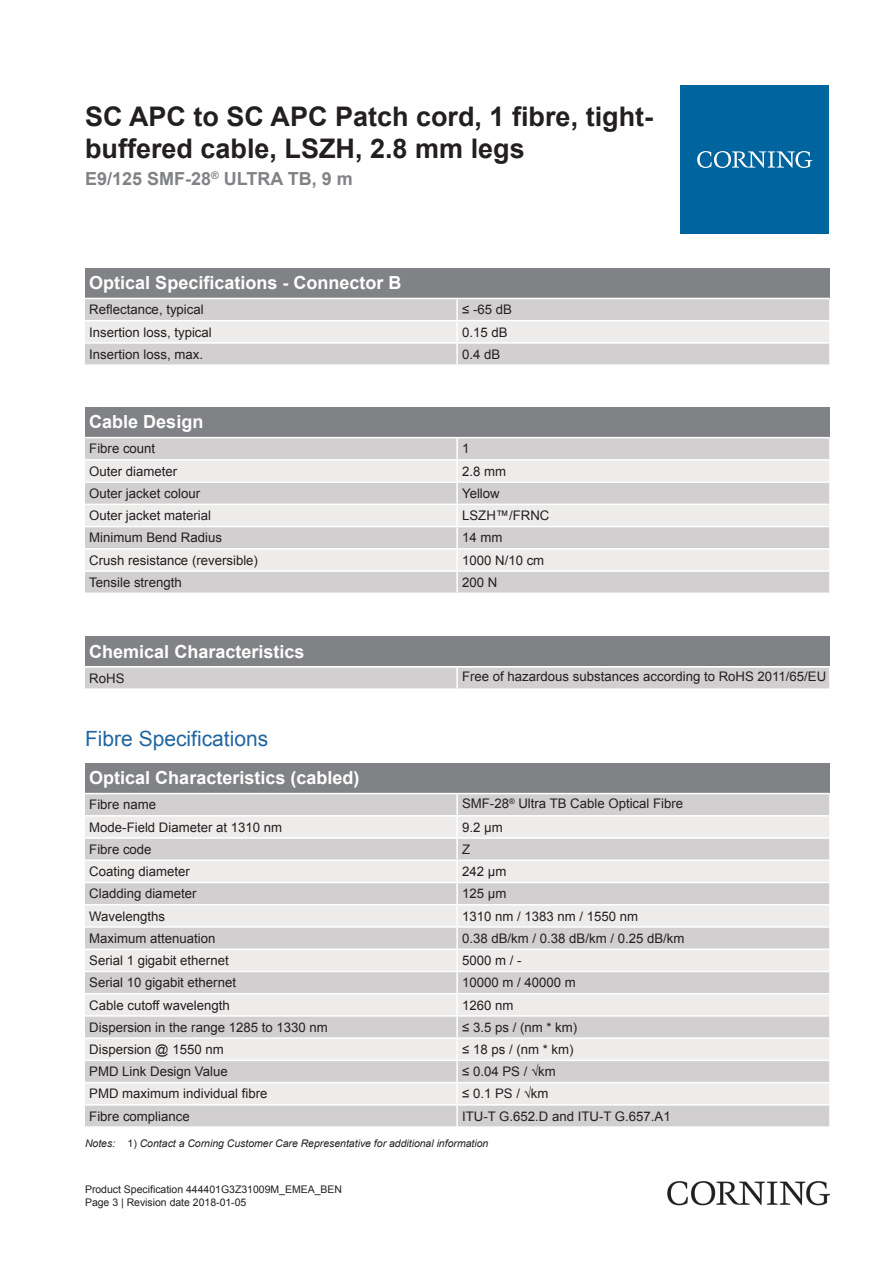
<style>
.page{position:relative;width:893px;height:1263px;background:#fff}
.page>*{position:absolute;margin:0;border:0;box-sizing:border-box;transform-origin:0 0}
.t1{font:700 27px/32.4px "Arial";color:#231f20}
.t2{font:21px "Arial";color:#2166a2}
.t3{font:700 18px "Arial";color:#fff}
.t4{font:700 18px "Arial";color:#808285}
.t5{font:13.2px "Arial";color:#231f20}
.t6{font:italic 10.5px "Arial";color:#231f20}
.t7{font:10.5px/12.6px "Arial";color:#231f20}
.s1{font-style:normal}
</style>
<div class="page">
<div style="left:85px;top:268px;width:744px;height:30px;background:#808285"></div>
<div style="left:85px;top:299px;width:744px;height:65px;background:#d1cfcf"></div>
<div style="left:85px;top:321px;width:744px;height:21px;background:#edeceb"></div>
<hr style="left:456px;top:299px;width:2px;height:21px;background:#fff">
<hr style="left:456px;top:321px;width:2px;height:21px;background:#fff">
<hr style="left:456px;top:344px;width:2px;height:20px;background:#fff">
<hr style="left:85px;top:320px;width:372px;height:1px;background:#fff">
<hr style="left:457px;top:320px;width:372px;height:1px;background:#fff">
<hr style="left:85px;top:342px;width:372px;height:2px;background:#fff">
<hr style="left:457px;top:342px;width:372px;height:2px;background:#fff">
<div style="left:85px;top:407px;width:744px;height:30px;background:#808285"></div>
<div style="left:85px;top:438px;width:744px;height:154px;background:#d1cfcf"></div>
<svg style="left:85px;top:461px;width:744px;height:109px;background:#e1e0df"></svg>
<hr style="left:456px;top:438px;width:2px;height:21px;background:#fff">
<hr style="left:456px;top:461px;width:2px;height:20px;background:#fff">
<hr style="left:456px;top:483px;width:2px;height:21px;background:#fff">
<hr style="left:456px;top:505px;width:2px;height:21px;background:#fff">
<hr style="left:456px;top:527px;width:2px;height:21px;background:#fff">
<hr style="left:456px;top:550px;width:2px;height:20px;background:#fff">
<hr style="left:456px;top:572px;width:2px;height:20px;background:#fff">
<hr style="left:85px;top:459px;width:372px;height:2px;background:#fff">
<hr style="left:457px;top:459px;width:372px;height:2px;background:#fff">
<hr style="left:85px;top:481px;width:372px;height:2px;background:#fff">
<hr style="left:457px;top:481px;width:372px;height:2px;background:#fff">
<hr style="left:85px;top:504px;width:372px;height:1px;background:#fff">
<hr style="left:457px;top:504px;width:372px;height:1px;background:#fff">
<hr style="left:85px;top:526px;width:372px;height:1px;background:#fff">
<hr style="left:457px;top:526px;width:372px;height:1px;background:#fff">
<hr style="left:85px;top:548px;width:372px;height:2px;background:#fff">
<hr style="left:457px;top:548px;width:372px;height:2px;background:#fff">
<hr style="left:85px;top:570px;width:372px;height:2px;background:#fff">
<hr style="left:457px;top:570px;width:372px;height:2px;background:#fff">
<div style="left:85px;top:636px;width:744px;height:30px;background:#808285"></div>
<div style="left:85px;top:668px;width:744px;height:20px;background:#d1cfcf"></div>
<hr style="left:456px;top:668px;width:2px;height:20px;background:#fff">
<div style="left:85px;top:763px;width:744px;height:30px;background:#808285"></div>
<div style="left:85px;top:794px;width:744px;height:332px;background:#d1cfcf"></div>
<svg style="left:85px;top:816px;width:744px;height:288px;background:#e0dfde"></svg>
<hr style="left:456px;top:794px;width:2px;height:21px;background:#fff">
<hr style="left:456px;top:816px;width:2px;height:21px;background:#fff">
<hr style="left:456px;top:839px;width:2px;height:20px;background:#fff">
<hr style="left:456px;top:861px;width:2px;height:21px;background:#fff">
<hr style="left:456px;top:883px;width:2px;height:21px;background:#fff">
<hr style="left:456px;top:905px;width:2px;height:21px;background:#fff">
<hr style="left:456px;top:928px;width:2px;height:20px;background:#fff">
<hr style="left:456px;top:950px;width:2px;height:21px;background:#fff">
<hr style="left:456px;top:972px;width:2px;height:21px;background:#fff">
<hr style="left:456px;top:994px;width:2px;height:21px;background:#fff">
<hr style="left:456px;top:1017px;width:2px;height:20px;background:#fff">
<hr style="left:456px;top:1039px;width:2px;height:21px;background:#fff">
<hr style="left:456px;top:1061px;width:2px;height:21px;background:#fff">
<hr style="left:456px;top:1083px;width:2px;height:21px;background:#fff">
<hr style="left:456px;top:1105px;width:2px;height:21px;background:#fff">
<hr style="left:85px;top:815px;width:372px;height:1px;background:#fff">
<hr style="left:457px;top:815px;width:372px;height:1px;background:#fff">
<hr style="left:85px;top:837px;width:372px;height:2px;background:#fff">
<hr style="left:457px;top:837px;width:372px;height:2px;background:#fff">
<hr style="left:85px;top:859px;width:372px;height:2px;background:#fff">
<hr style="left:457px;top:859px;width:372px;height:2px;background:#fff">
<hr style="left:85px;top:882px;width:372px;height:1px;background:#fff">
<hr style="left:457px;top:882px;width:372px;height:1px;background:#fff">
<hr style="left:85px;top:904px;width:372px;height:1px;background:#fff">
<hr style="left:457px;top:904px;width:372px;height:1px;background:#fff">
<hr style="left:85px;top:926px;width:372px;height:2px;background:#fff">
<hr style="left:457px;top:926px;width:372px;height:2px;background:#fff">
<hr style="left:85px;top:948px;width:372px;height:2px;background:#fff">
<hr style="left:457px;top:948px;width:372px;height:2px;background:#fff">
<hr style="left:85px;top:971px;width:372px;height:1px;background:#fff">
<hr style="left:457px;top:971px;width:372px;height:1px;background:#fff">
<hr style="left:85px;top:993px;width:372px;height:1px;background:#fff">
<hr style="left:457px;top:993px;width:372px;height:1px;background:#fff">
<hr style="left:85px;top:1015px;width:372px;height:2px;background:#fff">
<hr style="left:457px;top:1015px;width:372px;height:2px;background:#fff">
<hr style="left:85px;top:1037px;width:372px;height:2px;background:#fff">
<hr style="left:457px;top:1037px;width:372px;height:2px;background:#fff">
<hr style="left:85px;top:1060px;width:372px;height:1px;background:#fff">
<hr style="left:457px;top:1060px;width:372px;height:1px;background:#fff">
<hr style="left:85px;top:1082px;width:372px;height:1px;background:#fff">
<hr style="left:457px;top:1082px;width:372px;height:1px;background:#fff">
<hr style="left:85px;top:1104px;width:372px;height:1px;background:#fff">
<hr style="left:457px;top:1104px;width:372px;height:1px;background:#fff">
<div style="left:680px;top:85px;width:149px;height:149px;background:#00649e"></div>
<svg style="left:697px;top:151px;width:115px;height:17px"></svg>
<img style="left:668px;top:1181px;width:161px;height:24px">
<h1 class="t1" style="left:85px;top:100px;width:570px">SC APC to SC APC Patch cord, 1 fibre, tight&shy;buffered cable, LSZH, 2.8 mm legs</h1>
<h3 class="t4" style="left:85px;top:166px;width:269px">E9/125 SMF-28<sup>®</sup> ULTRA TB, 9 m</h3>
<h3 class="t3" style="left:89px;top:270px;width:314px">Optical Specifications - Connector B</h3>
<p class="t5" style="left:89px;top:301px;width:116px">Reflectance, typical</p>
<p class="t5" style="left:462px;top:301px;width:51px">≤ -65 dB</p>
<p class="t5" style="left:89px;top:323px;width:124px">Insertion loss, typical</p>
<p class="t5" style="left:462px;top:323px;width:47px">0.15 dB</p>
<p class="t5" style="left:89px;top:345px;width:115px">Insertion loss, max.</p>
<p class="t5" style="left:462px;top:345px;width:40px">0.4 dB</p>
<h3 class="t3" style="left:89px;top:409px;width:116px">Cable Design</h3>
<p class="t5" style="left:89px;top:440px;width:68px">Fibre count</p>
<p class="t5" style="left:462px;top:440px;width:9px">1</p>
<p class="t5" style="left:89px;top:462px;width:90px">Outer diameter</p>
<p class="t5" style="left:462px;top:462px;width:46px">2.8 mm</p>
<p class="t5" style="left:89px;top:484px;width:112px">Outer jacket colour</p>
<p class="t5" style="left:462px;top:484px;width:39px">Yellow</p>
<p class="t5" style="left:89px;top:506px;width:123px">Outer jacket material</p>
<p class="t5" style="left:462px;top:506px;width:89px">LSZH™/FRNC</p>
<p class="t5" style="left:89px;top:529px;width:134px">Minimum Bend Radius</p>
<p class="t5" style="left:462px;top:529px;width:42px">14 mm</p>
<p class="t5" style="left:89px;top:551px;width:170px">Crush resistance (reversible)</p>
<p class="t5" style="left:462px;top:551px;width:84px">1000 N/10 cm</p>
<p class="t5" style="left:89px;top:573px;width:94px">Tensile strength</p>
<p class="t5" style="left:462px;top:573px;width:37px">200 N</p>
<h3 class="t3" style="left:89px;top:639px;width:217px">Chemical Characteristics</h3>
<p class="t5" style="left:89px;top:669px;width:37px">RoHS</p>
<p class="t5" style="left:462px;top:668px;width:366px">Free of hazardous substances according to RoHS 2011/65/EU</p>
<h2 class="t2" style="left:85px;top:724px;width:185px">Fibre Specifications</h2>
<h3 class="t3" style="left:89px;top:765px;width:272px">Optical Characteristics (cabled)</h3>
<p class="t5" style="left:89px;top:796px;width:68px">Fibre name</p>
<p class="t5" style="left:462px;top:794px;width:223px">SMF-28<sup>®</sup> Ultra TB Cable Optical Fibre</p>
<p class="t5" style="left:89px;top:818px;width:194px">Mode-Field Diameter at 1310 nm</p>
<p class="t5" style="left:462px;top:818px;width:42px">9.2 µm</p>
<p class="t5" style="left:89px;top:840px;width:64px">Fibre code</p>
<p class="t5" style="left:462px;top:840px;width:10px">Z</p>
<p class="t5" style="left:89px;top:862px;width:102px">Coating diameter</p>
<p class="t5" style="left:462px;top:862px;width:46px">242 µm</p>
<p class="t5" style="left:89px;top:885px;width:109px">Cladding diameter</p>
<p class="t5" style="left:462px;top:885px;width:46px">125 µm</p>
<p class="t5" style="left:89px;top:907px;width:77px">Wavelengths</p>
<p class="t5" style="left:462px;top:907px;width:178px">1310 nm / 1383 nm / 1550 nm</p>
<p class="t5" style="left:89px;top:929px;width:128px">Maximum attenuation</p>
<p class="t5" style="left:462px;top:929px;width:224px">0.38 dB/km / 0.38 dB/km / 0.25 dB/km</p>
<p class="t5" style="left:89px;top:951px;width:141px">Serial 1 gigabit ethernet</p>
<p class="t5" style="left:462px;top:951px;width:61px">5000 m / -</p>
<p class="t5" style="left:89px;top:973px;width:148px">Serial 10 gigabit ethernet</p>
<p class="t5" style="left:462px;top:973px;width:115px">10000 m / 40000 m</p>
<p class="t5" style="left:89px;top:996px;width:142px">Cable cutoff wavelength</p>
<p class="t5" style="left:462px;top:996px;width:53px">1260 nm</p>
<p class="t5" style="left:89px;top:1018px;width:240px">Dispersion in the range 1285 to 1330 nm</p>
<p class="t5" style="left:462px;top:1018px;width:117px">≤ 3.5 ps / (nm * km)</p>
<p class="t5" style="left:89px;top:1040px;width:136px">Dispersion @ 1550 nm</p>
<p class="t5" style="left:462px;top:1040px;width:113px">≤ 18 ps / (nm * km)</p>
<p class="t5" style="left:89px;top:1062px;width:140px">PMD Link Design Value</p>
<p class="t5" style="left:462px;top:1062px;width:95px">≤ 0.04 PS / √km</p>
<p class="t5" style="left:89px;top:1085px;width:180px">PMD maximum individual fibre</p>
<p class="t5" style="left:462px;top:1085px;width:88px">≤ 0.1 PS / √km</p>
<p class="t5" style="left:89px;top:1107px;width:102px">Fibre compliance</p>
<p class="t5" style="left:462px;top:1107px;width:210px">ITU-T G.652.D and ITU-T G.657.A1</p>
<p class="t6" style="left:85px;top:1136px;width:405px">Notes: <span class="s1">1)</span> Contact a Corning Customer Care Representative for additional information</p>
<p class="t7" style="left:85px;top:1183px;width:259px">Product Specification 444401G3Z31009M_EMEA_BEN<br>Page 3 | Revision date 2018-01-05</p>
</div>
